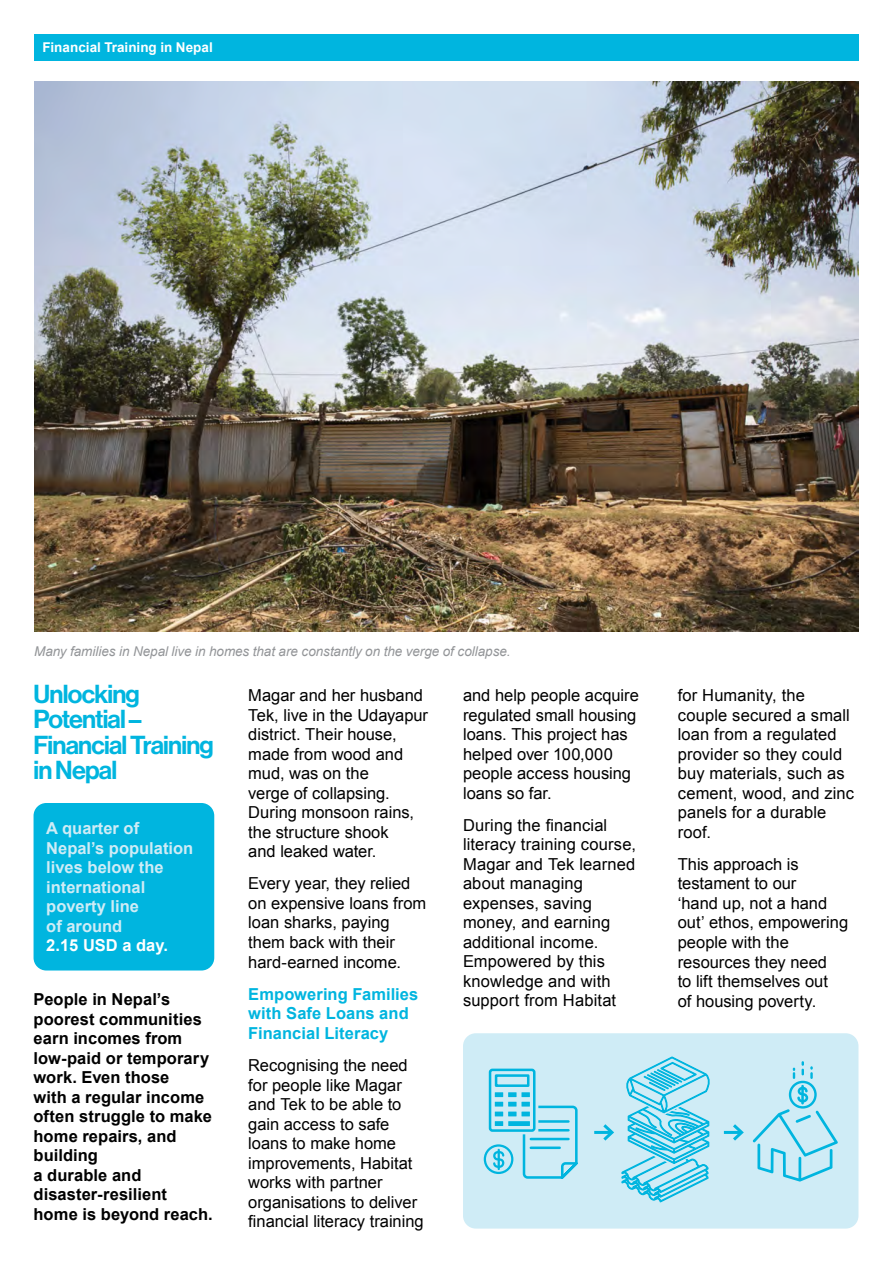
<style>
.page{position:relative;width:893px;height:1263px;background:#fff}
.page>*{position:absolute;margin:0;border:0;box-sizing:border-box;transform-origin:0 0}
.t1{font:25.5px/25.5px "N Haas Grotesk DS Pro 65 Md";letter-spacing:-.03em;color:#00b5df}
.t2{font:16.5px/19.5px "Arial";color:#000}
.t3{font:700 16.5px/19.5px "Arial";letter-spacing:.005em;color:#000}
.t4{font:700 16.5px/19.5px "Arial";color:#cfecf6}
.t5{font:700 16.5px/19.5px "Arial";letter-spacing:.005em;color:#00b5df}
.t6{font:700 16.5px "Arial";color:#fff}
.t7{font:italic 13.5px "Arial";letter-spacing:-.005em;color:#939598}
.t8{font:700 13.5px "Arial";color:#fff}
</style>
<div class="page">
<div style="left:463px;top:1033px;width:395px;height:195px;background:#cfecf6;border-radius:13px"></div>
<div style="left:34px;top:34px;width:825px;height:27px;background:#00b5df"></div>
<img style="left:34px;top:82px;width:825px;height:549px">
<div style="left:34px;top:803px;width:180px;height:167px;background:#00b5df;border-radius:13px"></div>
<svg style="left:753px;top:1061px;width:85px;height:120px"></svg>
<div style="left:489px;top:1068px;width:46px;height:64px;border:3px solid #00b5df;border-radius:2px"></div>
<div style="left:495px;top:1074px;width:34px;height:13px;border:3px solid #00b5df"></div>
<div style="left:508px;top:1092px;width:9px;height:5px;background:#00b5df"></div>
<div style="left:521px;top:1092px;width:9px;height:5px;background:#00b5df"></div>
<div style="left:495px;top:1092px;width:8px;height:5px;background:#00b5df"></div>
<svg style="left:483px;top:1102px;width:95px;height:77px"></svg>
<hr style="left:594px;top:1131px;width:18px;height:3px;background:#00b5df">
<svg style="left:600px;top:1056px;width:110px;height:147px"></svg>
<hr style="left:724px;top:1131px;width:18px;height:3px;background:#00b5df">
<svg style="left:730px;top:1124px;width:14px;height:17px"></svg>
<p class="t8" style="left:43px;top:39px;width:172px">Financial Training in Nepal</p>
<p class="t7" style="left:34px;top:643px;width:478px">Many families in Nepal live in homes that are constantly on the verge of collapse.</p>
<p class="t2" style="left:463px;top:686px;width:177px">and help people acquire regulated small housing loans. This project has helped over 100,000 people access housing loans so far.</p>
<p class="t2" style="left:463px;top:815px;width:174px">During the financial literacy training course,<br>Magar and Tek learned about managing expenses, saving money, and earning additional income.<br>Empowered by this knowledge and with support from Habitat</p>
<h1 class="t1" style="left:34px;top:681px;width:182px">Unlocking<br>Potential –<br>Financial Training in Nepal</h1>
<p class="t2" style="left:248px;top:686px;width:181px">Magar and her husband<br>Tek, live in the Udayapur district. Their house, made from wood and mud, was on the<br>verge of collapsing.<br>During monsoon rains, the structure shook<br>and leaked water.</p>
<p class="t2" style="left:248px;top:874px;width:180px">Every year, they relied on expensive loans from loan sharks, paying them back with their hard-earned income.</p>
<p class="t5" style="left:248px;top:985px;width:172px">Empowering Families with Safe Loans and<br>Financial Literacy</p>
<p class="t2" style="left:248px;top:1056px;width:177px">Recognising the need for people like Magar and Tek to be able to gain access to safe loans to make home improvements, Habitat works with partner organisations to deliver financial literacy training</p>
<p class="t4" style="left:46px;top:819px;width:148px">A quarter of<br>Nepal’s population lives below the international poverty line<br>of around</p>
<p class="t6" style="left:46px;top:935px;width:123px">2.15 USD a day.</p>
<p class="t3" style="left:34px;top:990px;width:181px">People in Nepal’s poorest communities earn incomes from low-paid or temporary work. Even those<br>with a regular income often struggle to make home repairs, and building<br>a durable and disaster-resilient home is beyond reach.</p>
<p class="t2" style="left:678px;top:686px;width:178px">for Humanity, the couple secured a small loan from a regulated provider so they could buy materials, such as cement, wood, and zinc panels for a durable roof.</p>
<p class="t2" style="left:678px;top:854px;width:172px">This approach is testament to our<br>‘hand up, not a hand out’ ethos, empowering people with the resources they need<br>to lift themselves out<br>of housing poverty.</p>
</div>
